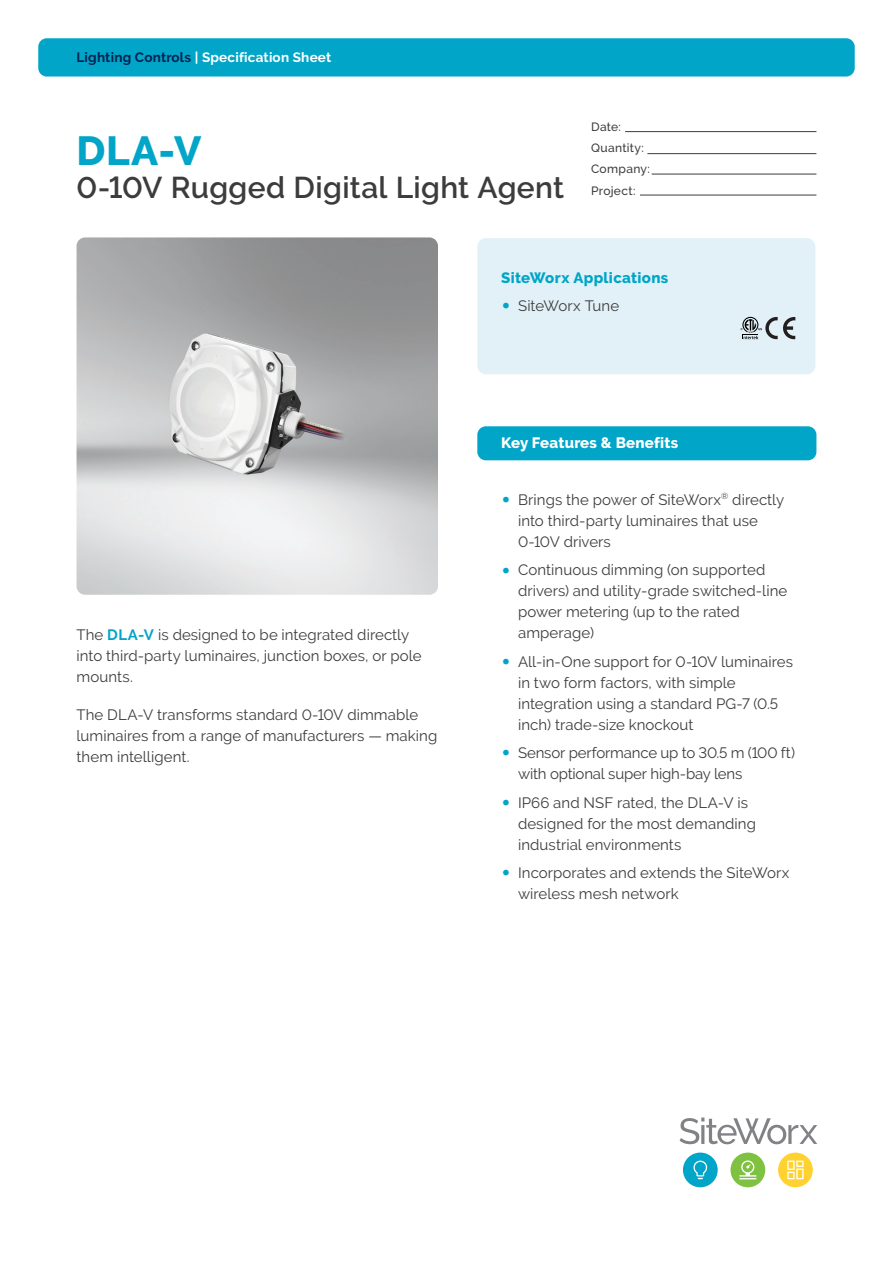
<style>
.page{position:relative;width:893px;height:1263px;background:#fff}
.page>*{position:absolute;margin:0;border:0;box-sizing:border-box;transform-origin:0 0}
.A4_Cover_Headline_27{font:800 40.5px "Raleway";color:#00a5c8}
.A4_Cover_Headline_27-2{font:600 30px "Raleway";letter-spacing:.01em;color:#3c3c3c}
.A4_Cover_Headline_27-3{font:15px/21px "Raleway";letter-spacing:.005em;color:#3c3c3c}
.A4_Cover_URL_Banderole_9{font:800 15px "Raleway";letter-spacing:.015em;color:#fff}
.A4_Cover_Headline_27-4{font:800 15px "Raleway";letter-spacing:.02em;color:#00a5c8}
.t1{font:700 13.5px "Raleway";letter-spacing:.015em;color:#fff}
.A4_Caption_7_5{font:500 12px "Raleway";letter-spacing:.03em;color:#3c3c3c}
.s1{color:#002252}
.s2{font-weight:700;font-size:27px;color:#00a5c8}
.s3{font-weight:700;color:#00a5c8}
</style>
<div class="page">
<img style="left:77px;top:237px;width:361px;height:358px">
<div style="left:477px;top:426px;width:339px;height:34px;background:#00a5c8;border-radius:9px"></div>
<hr style="left:625px;top:131px;width:191px;height:1px;background:#3c3c3c">
<hr style="left:647px;top:153px;width:169px;height:1px;background:#3c3c3c">
<hr style="left:652px;top:174px;width:164px;height:1px;background:#3c3c3c">
<hr style="left:640px;top:195px;width:176px;height:1px;background:#3c3c3c">
<div style="left:477px;top:238px;width:338px;height:136px;background:#e2f1f7;border-radius:9px"></div>
<svg style="left:741px;top:317px;width:54px;height:22px"></svg>
<div style="left:38px;top:38px;width:817px;height:39px;background:#00a5c8;border-radius:9px"></div>
<div style="left:730px;top:1152px;width:35px;height:35px;background:#7fc241;border-radius:50%"></div>
<svg style="left:739px;top:1160px;width:17px;height:19px"></svg>
<div style="left:683px;top:1152px;width:35px;height:35px;background:#00a5c8;border-radius:50%"></div>
<svg style="left:693px;top:1160px;width:14px;height:19px"></svg>
<div style="left:778px;top:1152px;width:35px;height:35px;background:#ffd231;border-radius:50%"></div>
<svg style="left:787px;top:1160px;width:17px;height:19px"></svg>
<svg style="left:679px;top:1117px;width:138px;height:27px"></svg>
<p class="t1" style="left:77px;top:50px;width:256px"><span class="s1">Lighting Controls</span> | Specification Sheet</p>
<p class="A4_Cover_Headline_27" style="left:77px;top:128px;width:126px">DLA-V</p>
<p class="A4_Cover_Headline_27-2" style="left:77px;top:170px;width:489px">0-10V Rugged Digital Light Agent</p>
<p class="A4_Caption_7_5" style="left:591px;top:120px;width:31px">Date:</p>
<p class="A4_Caption_7_5" style="left:591px;top:141px;width:54px">Quantity:</p>
<p class="A4_Caption_7_5" style="left:591px;top:162px;width:60px">Company:</p>
<p class="A4_Caption_7_5" style="left:591px;top:183px;width:46px">Project:</p>
<p class="A4_Cover_Headline_27-4" style="left:501px;top:269px;width:169px">SiteWorx Applications</p>
<p class="A4_Cover_Headline_27-3" style="left:501px;top:295px;width:120px"><span class="s2">•</span> SiteWorx Tune</p>
<p class="A4_Cover_Headline_27-3" style="left:77px;top:624px;width:347px">The <span class="s3">DLA-V</span> is designed to be integrated directly into third-party luminaires, junction boxes, or pole mounts.</p>
<p class="A4_Cover_Headline_27-3" style="left:77px;top:704px;width:362px">The DLA-V transforms standard 0-10V dimmable luminaires from a range of manufacturers — making them intelligent.</p>
<p class="A4_Cover_URL_Banderole_9" style="left:501px;top:434px;width:179px">Key Features &amp; Benefits</p>
<p class="A4_Cover_Headline_27-3" style="left:518px;top:489px;width:268px;text-indent:-17px"><span class="s2">•</span> Brings the power of SiteWorx<sup>®</sup> directly into third-party luminaires that use<br>0-10V drivers</p>
<p class="A4_Cover_Headline_27-3" style="left:518px;top:560px;width:271px;text-indent:-17px"><span class="s2">•</span> Continuous dimming (on supported drivers) and utility-grade switched-line power metering (up to the rated amperage)</p>
<p class="A4_Cover_Headline_27-3" style="left:518px;top:651px;width:276px;text-indent:-17px"><span class="s2">•</span> All-in-One support for 0-10V luminaires in two form factors, with simple integration using a standard PG-7 (0.5 inch) trade-size knockout</p>
<p class="A4_Cover_Headline_27-3" style="left:518px;top:742px;width:278px;text-indent:-17px"><span class="s2">•</span> Sensor performance up to 30.5 m (100 ft) with optional super high-bay lens</p>
<p class="A4_Cover_Headline_27-3" style="left:518px;top:792px;width:239px;text-indent:-17px"><span class="s2">•</span> IP66 and NSF rated, the DLA-V is designed for the most demanding industrial environments</p>
<p class="A4_Cover_Headline_27-3" style="left:518px;top:862px;width:273px;text-indent:-17px"><span class="s2">•</span> Incorporates and extends the SiteWorx wireless mesh network</p>
</div>
